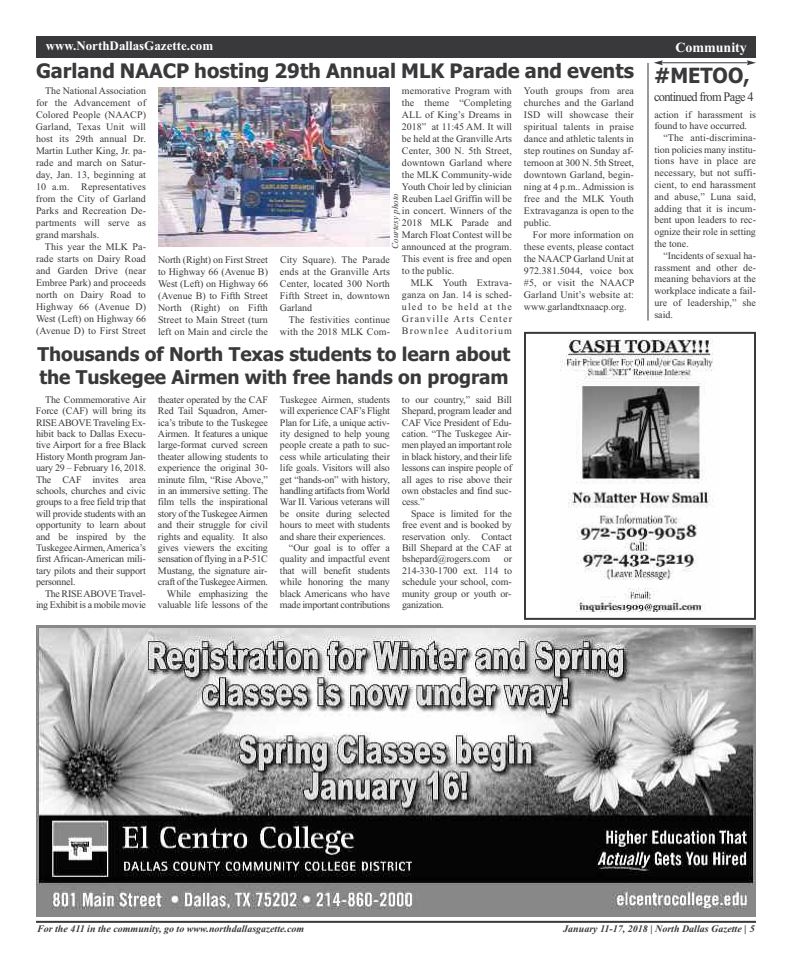
<style>
.page{position:relative;width:792px;height:972px;background:#fff}
.page>*{position:absolute;margin:0;border:0;box-sizing:border-box;transform-origin:0 0}
.t1{font:700 21px "Tahoma";color:#39383a;scale:.95 1}
.t2{font:700 20px "Tahoma";color:#39383a}
.t3{font:700 19px/22.8px "Tahoma";letter-spacing:-.005em;color:#39383a}
.t4{font:700 14px "Times New Roman";color:#fff}
.t5{font:700 13px "Times New Roman";color:#fff}
.t6{font:13px "Times New Roman";letter-spacing:-.05em;color:#39383a;scale:.95 1}
.t7{font:10px/12px "Times New Roman";letter-spacing:-.01em;color:#39383a;text-align:justify}
.t8{font:10px/12px "Times New Roman";letter-spacing:.01em;color:#39383a;text-align:right}
.t9{font:italic 700 10px "Times New Roman";color:#39383a}
.t10{font:10px "Times New Roman";letter-spacing:-.03em;color:#39383a}
.t11{font:italic 9px "Times New Roman";color:#39383a}
</style>
<div class="page">
<div style="left:36px;top:36px;width:720px;height:22px;background:#39383a"></div>
<hr style="left:36px;top:921px;width:720px;height:2px;background:#39383a">
<hr style="left:661px;top:62px;width:87px;height:1px;background:#39383a">
<svg style="left:654px;top:60px;width:9px;height:5px"></svg>
<svg style="left:747px;top:60px;width:9px;height:5px"></svg>
<img style="left:561px;top:339px;width:153px;height:273px">
<div style="left:524px;top:332px;width:232px;height:288px;border:2px solid #39383a"></div>
<img style="left:36px;top:626px;width:720px;height:291px">
<hr style="left:648px;top:63px;width:1px;height:258px;background:#39383a">
<img style="left:158px;top:88px;width:232px;height:159px">
<h3 class="t5" style="left:46px;top:38px;width:169px">www.NorthDallasGazette.com</h3>
<h2 class="t2" style="left:36px;top:59px;width:600px">Garland NAACP hosting 29th Annual MLK Parade and events</h2>
<p class="t7" style="left:36px;top:85px;width:112px;text-indent:9px">The National Association for the Advancement of Colored People (NAACP)<br>Garland, Texas Unit will host its 29th annual Dr.<br>Martin Luther King, Jr. pa&shy;rade and march on Satur&shy;day, Jan. 13, beginning at 10 a.m. Representatives from the City of Garland Parks and Recreation De&shy;partments will serve as grand marshals.</p>
<p class="t7" style="left:36px;top:241px;width:112px;text-indent:9px">This year the MLK Pa&shy;rade starts on Dairy Road and Garden Drive (near Embree Park) and proceeds north on Dairy Road to Highway 66 (Avenue D)<br>West (Left) on Highway 66 (Avenue D) to First Street</p>
<p class="t7" style="left:524px;top:85px;width:112px">Youth groups from area churches and the Garland ISD will showcase their spiritual talents in praise dance and athletic talents in step routines on Sunday af&shy;ternoon at 300 N. 5th Street, downtown Garland, begin&shy;ning at 4 p.m.. Admission is free and the MLK Youth Extravaganza is open to the public.</p>
<p class="t7" style="left:524px;top:229px;width:112px;text-indent:9px">For more information on these events, please contact the NAACP Garland Unit at 972.381.5044, voice box #5, or visit the NAACP Garland Unit’s website at: www.garlandtxnaacp.org.</p>
<p class="t7" style="left:402px;top:85px;width:112px">memorative Program with the theme “Completing ALL of King’s Dreams in 2018” at 11:45 AM. It will be held at the Granville Arts Center, 300 N. 5th Street, downtown Garland where the MLK Community-wide Youth Choir led by clinician Reuben Lael Griffin will be in concert. Winners of the 2018 MLK Parade and March Float Contest will be announced at the program.<br>This event is free and open to the public.</p>
<p class="t7" style="left:402px;top:277px;width:112px;text-indent:9px">MLK Youth Extrava&shy;ganza on Jan. 14 is sched&shy;uled to be held at the Granville Arts Center Brownlee Auditorium</p>
<p class="t11" style="left:390px;top:249px;width:57px;rotate:-90deg">Courtesy photo</p>
<p class="t7" style="left:158px;top:253px;width:112px">North (Right) on First Street to Highway 66 (Avenue B)<br>West (Left) on Highway 66 (Avenue B) to Fifth Street North (Right) on Fifth Street to Main Street (turn left on Main and circle the</p>
<p class="t7" style="left:280px;top:253px;width:112px">City Square). The Parade ends at the Granville Arts Center, located 300 North Fifth Street in, downtown Garland</p>
<p class="t8" style="left:280px;top:313px;width:112px">The festivities continue with the 2018 MLK Com-</p>
<h3 class="t3" style="left:38px;top:343px;width:474px">Thousands of North Texas students to learn about the Tuskegee Airmen with free hands on program</h3>
<p class="t7" style="left:36px;top:394px;width:112px;line-height:11.4px;text-indent:9px">The Commemorative Air Force (CAF) will bring its RISEABOVE Traveling Ex&shy;hibit back to Dallas Execu&shy;tive Airport for a free Black History Month program Jan&shy;uary 29 – February 16, 2018.<br>The CAF invites area schools, churches and civic groups to a free field trip that will provide students with an opportunity to learn about and be inspired by the TuskegeeAirmen,America’s first African-American mili&shy;tary pilots and their support personnel.</p>
<p class="t7" style="left:36px;top:587px;width:112px;line-height:11.4px;text-align:right">The RISEABOVE Travel&shy;ing Exhibit is a mobile movie</p>
<p class="t7" style="left:158px;top:394px;width:112px;line-height:11.4px;text-align:right">theater operated by the CAF<br>Red Tail Squadron, Amer&shy;ica’s tribute to the Tuskegee<br>Airmen. It features a unique large-format curved screen theater allowing students to experience the original 30- minute film, “Rise Above,” in an immersive setting. The film tells the inspirational story of the TuskegeeAirmen and their struggle for civil rights and equality. It also gives viewers the exciting sensation of flying in a P-51C<br>Mustang, the signature air&shy;craft of the TuskegeeAirmen.<br>While emphasizing the valuable life lessons of the</p>
<p class="t7" style="left:280px;top:393px;width:111px">Tuskegee Airmen, students</p>
<p class="t7" style="left:402px;top:394px;width:112px;line-height:11.4px">to our country,” said Bill Shepard, program leader and CAF Vice President of Edu&shy;cation. “The Tuskegee Air&shy;men played an important role in black history, and their life lessons can inspire people of all ages to rise above their own obstacles and find suc&shy;cess.”</p>
<p class="t7" style="left:402px;top:508px;width:112px;line-height:11.4px;text-indent:9px">Space is limited for the free event and is booked by reservation only. Contact Bill Shepard at the CAF at bshepard@rogers.com</p>
<p class="t7" style="left:280px;top:405px;width:112px">will experience CAF’s Flight</p>
<p class="t7" style="left:280px;top:416px;width:111px">Plan for Life, a unique activ-</p>
<p class="t7" style="left:280px;top:427px;width:112px">ity designed to help young</p>
<p class="t7" style="left:280px;top:439px;width:111px">people create a path to suc-</p>
<p class="t7" style="left:280px;top:450px;width:112px">cess while articulating their</p>
<p class="t7" style="left:280px;top:462px;width:112px">life goals. Visitors will also</p>
<p class="t7" style="left:280px;top:473px;width:111px">get “hands-on” with history,</p>
<p class="t10" style="left:280px;top:485px;width:111px">handling artifacts from World</p>
<p class="t7" style="left:280px;top:496px;width:112px">War II. Various veterans will</p>
<p class="t7" style="left:280px;top:507px;width:112px">be onsite during selected</p>
<p class="t7" style="left:280px;top:519px;width:111px">hours to meet with students</p>
<p class="t7" style="left:280px;top:530px;width:107px">and share their experiences.</p>
<p class="t7" style="left:289px;top:541px;width:103px">“Our goal is to offer a</p>
<p class="t7" style="left:280px;top:553px;width:112px">quality and impactful event</p>
<p class="t7" style="left:280px;top:564px;width:111px">that will benefit students</p>
<p class="t7" style="left:280px;top:576px;width:112px">while honoring the many</p>
<p class="t7" style="left:280px;top:587px;width:112px">black Americans who have</p>
<p class="t10" style="left:280px;top:599px;width:111px">made important contributions</p>
<p class="t7" style="left:402px;top:553px;width:112px;line-height:11.4px;text-indent:102px">or 214-330-1700 ext. 114 to schedule your school, com&shy;munity group or youth or&shy;ganization.</p>
<h3 class="t4" style="left:675px;top:39px;width:73px">Community</h3>
<h1 class="t1" style="left:654px;top:64px;width:102px">#METOO,</h1>
<h3 class="t6" style="left:654px;top:89px;width:107px">continued from Page 4</h3>
<p class="t7" style="left:654px;top:108px;width:103px">action if harassment is</p>
<p class="t7" style="left:654px;top:120px;width:94px">found to have occurred.</p>
<p class="t8" style="left:663px;top:131px;width:94px">“The anti-discrimina-</p>
<p class="t7" style="left:654px;top:143px;width:103px">tion policies many institu-</p>
<p class="t8" style="left:654px;top:155px;width:103px">tions have in place are</p>
<p class="t8" style="left:654px;top:167px;width:103px">necessary, but not suffi-</p>
<p class="t8" style="left:654px;top:179px;width:103px">cient, to end harassment</p>
<p class="t8" style="left:654px;top:190px;width:103px">and abuse,” Luna said,</p>
<p class="t8" style="left:654px;top:202px;width:103px">adding that it is incum-</p>
<p class="t7" style="left:654px;top:214px;width:103px">bent upon leaders to rec-</p>
<p class="t7" style="left:654px;top:226px;width:103px">ognize their role in setting</p>
<p class="t7" style="left:654px;top:238px;width:36px">the tone.</p>
<p class="t7" style="left:663px;top:249px;width:94px">“Incidents of sexual ha-</p>
<p class="t8" style="left:654px;top:261px;width:103px">rassment and other de-</p>
<p class="t7" style="left:654px;top:273px;width:103px">meaning behaviors at the</p>
<p class="t7" style="left:654px;top:285px;width:103px">workplace indicate a fail-</p>
<p class="t8" style="left:654px;top:297px;width:103px">ure of leadership,” she</p>
<p class="t7" style="left:654px;top:308px;width:20px">said.</p>
<p class="t9" style="left:37px;top:923px;width:269px">For the 411 in the community, go to www.northdallasgazette.com</p>
<p class="t9" style="left:563px;top:923px;width:193px">January 11-17, 2018 | North Dallas Gazette | 5</p>
</div>
